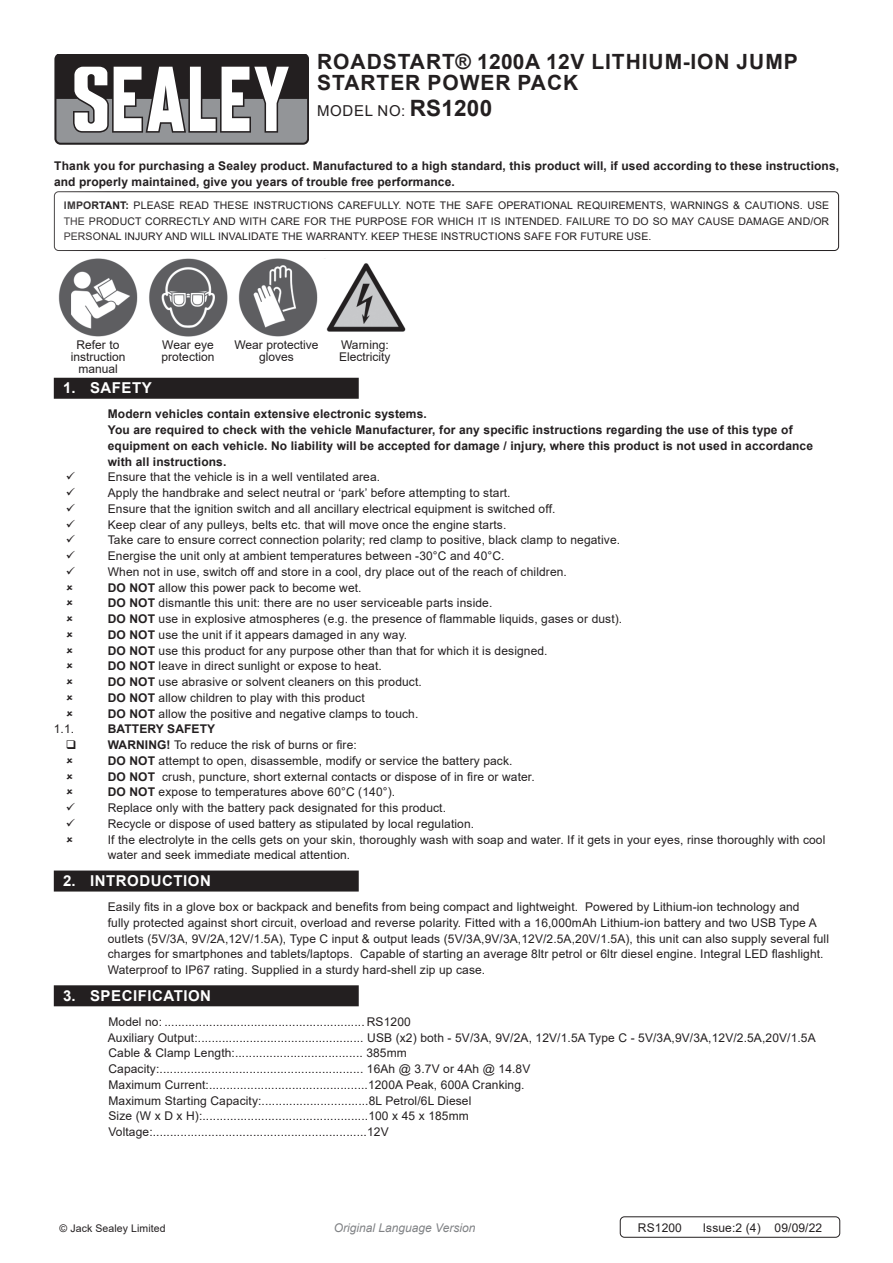
<style>
.page{position:relative;width:893px;height:1263px;background:#fff}
.page>*{position:absolute;margin:0;border:0;box-sizing:border-box;transform-origin:0 0}
.Instructions_Model_N{font:700 21px/21px "Arial";letter-spacing:.045em;color:#231f20}
.t1{font:700 15px "Arial";letter-spacing:.035em;color:#fff}
.Instructions_Model_N-2{font:15px "Arial";letter-spacing:.045em;color:#231f20}
.Body{font:12px/15.8px "Arial";letter-spacing:.01em;color:#231f20}
.Specifications__Tabb{font:12px/15.8px "Arial";letter-spacing:.01em;color:#231f20}
.Body-2{font:700 12px/15.8px "Arial";letter-spacing:.01em;color:#231f20}
.Body__Footer{font:12px "Arial";letter-spacing:.01em;color:#231f20}
.t2{font:italic 12px "Arial";color:#808285}
.Body__Justified__7pt{font:10.5px/15.8px "Arial";letter-spacing:.01em;color:#231f20;text-align:justify}
.s1{font-weight:700;font-size:22.5px}
.s2{font-weight:700}
</style>
<div class="page">
<svg style="left:54px;top:54px;width:255px;height:90px"></svg>
<div style="left:54px;top:191px;width:785px;height:60px;border:1px solid #231f20;border-radius:4px"></div>
<div style="left:54px;top:378px;width:305px;height:21px;background:#231f20"></div>
<div style="left:54px;top:870px;width:305px;height:21px;background:#231f20"></div>
<div style="left:54px;top:985px;width:305px;height:21px;background:#231f20"></div>
<div style="left:620px;top:1216px;width:220px;height:21px;border:1px solid #231f20;border-radius:4px"></div>
<img style="left:58px;top:258px;width:348px;height:79px">
<p class="Instructions_Model_N" style="left:317px;top:52px;width:482px">ROADSTART® 1200A 12V LITHIUM-ION JUMP<br>STARTER POWER PACK</p>
<p class="Instructions_Model_N-2" style="left:317px;top:100px;width:177px">MODEL NO: <span class="s1">RS1200</span></p>
<p class="Body-2" style="left:54px;top:158px;width:787px">Thank you for purchasing a Sealey product. Manufactured to a high standard, this product will, if used according to these instructions, and properly maintained, give you years of trouble free performance.</p>
<p class="Body__Justified__7pt" style="left:64px;top:197px;width:767px"><span class="s2">IMPORTANT:</span> PLEASE READ THESE INSTRUCTIONS CAREFULLY. NOTE THE SAFE OPERATIONAL REQUIREMENTS, WARNINGS &amp; CAUTIONS. USE THE PRODUCT CORRECTLY AND WITH CARE FOR THE PURPOSE FOR WHICH IT IS INTENDED. FAILURE TO DO SO MAY CAUSE DAMAGE AND/OR PERSONAL INJURY AND WILL INVALIDATE THE WARRANTY. KEEP THESE INSTRUCTIONS SAFE FOR FUTURE USE.</p>
<p class="Body" style="left:71px;top:339px;width:56px;line-height:12px;text-align:center">Refer to instruction manual</p>
<p class="Body" style="left:162px;top:337px;width:53px">Wear eye</p>
<p class="Body" style="left:162px;top:349px;width:54px">protection</p>
<p class="Body" style="left:234px;top:337px;width:86px">Wear protective</p>
<p class="Body" style="left:259px;top:349px;width:36px">gloves</p>
<p class="Body" style="left:341px;top:337px;width:49px">Warning:</p>
<p class="Body" style="left:339px;top:349px;width:53px">Electricity</p>
<p class="t1" style="left:63px;top:378px;width:90px">1. SAFETY</p>
<p class="Body-2" style="left:108px;top:406px;width:321px">Modern vehicles contain extensive electronic systems.</p>
<p class="Body-2" style="left:108px;top:422px;width:707px">You are required to check with the vehicle Manufacturer, for any specific instructions regarding the use of this type of equipment on each vehicle. No liability will be accepted for damage / injury, where this product is not used in accordance with all instructions.</p>
<p class="Body" style="left:108px;top:469px;width:274px">Ensure that the vehicle is in a well ventilated area.</p>
<p class="Body" style="left:108px;top:485px;width:404px">Apply the handbrake and select neutral or ‘park’ before attempting to start.</p>
<p class="Body" style="left:108px;top:501px;width:449px">Ensure that the ignition switch and all ancillary electrical equipment is switched off.</p>
<p class="Body" style="left:108px;top:516px;width:400px">Keep clear of any pulleys, belts etc. that will move once the engine starts.</p>
<p class="Body" style="left:108px;top:532px;width:514px">Take care to ensure correct connection polarity; red clamp to positive, black clamp to negative.</p>
<p class="Body" style="left:108px;top:548px;width:398px">Energise the unit only at ambient temperatures between -30°C and 40°C.</p>
<p class="Body" style="left:108px;top:564px;width:461px">When not in use, switch off and store in a cool, dry place out of the reach of children.</p>
<p class="Body" style="left:108px;top:579px;width:255px"><span class="s2">DO NOT</span> allow this power pack to become wet.</p>
<p class="Body" style="left:108px;top:595px;width:386px"><span class="s2">DO NOT</span> dismantle this unit: there are no user serviceable parts inside.</p>
<p class="Body" style="left:108px;top:611px;width:516px"><span class="s2">DO NOT</span> use in explosive atmospheres (e.g. the presence of flammable liquids, gases or dust).</p>
<p class="Body" style="left:108px;top:627px;width:301px"><span class="s2">DO NOT</span> use the unit if it appears damaged in any way.</p>
<p class="Body" style="left:108px;top:642px;width:441px"><span class="s2">DO NOT</span> use this product for any purpose other than that for which it is designed.</p>
<p class="Body" style="left:108px;top:658px;width:275px"><span class="s2">DO NOT</span> leave in direct sunlight or expose to heat.</p>
<p class="Body" style="left:108px;top:674px;width:316px"><span class="s2">DO NOT</span> use abrasive or solvent cleaners on this product.</p>
<p class="Body" style="left:108px;top:690px;width:258px"><span class="s2">DO NOT</span> allow children to play with this product</p>
<p class="Body" style="left:108px;top:705px;width:312px"><span class="s2">DO NOT</span> allow the positive and negative clamps to touch.</p>
<p class="Body" style="left:54px;top:721px;width:22px">1.1.</p>
<p class="Body-2" style="left:108px;top:721px;width:109px">BATTERY SAFETY</p>
<p class="Body" style="left:108px;top:737px;width:251px"><span class="s2">WARNING!</span> To reduce the risk of burns or fire:</p>
<p class="Body" style="left:108px;top:753px;width:406px"><span class="s2">DO NOT</span> attempt to open, disassemble, modify or service the battery pack.</p>
<p class="Body" style="left:108px;top:768px;width:428px"><span class="s2">DO NOT</span> crush, puncture, short external contacts or dispose of in fire or water.</p>
<p class="Body" style="left:108px;top:784px;width:289px"><span class="s2">DO NOT</span> expose to temperatures above 60°C (140°).</p>
<p class="Body" style="left:108px;top:800px;width:340px">Replace only with the battery pack designated for this product.</p>
<p class="Body" style="left:108px;top:816px;width:368px">Recycle or dispose of used battery as stipulated by local regulation.</p>
<p class="Body" style="left:108px;top:831px;width:719px">If the electrolyte in the cells gets on your skin, thoroughly wash with soap and water. If it gets in your eyes, rinse thoroughly with cool water and seek immediate medical attention.</p>
<p class="t1" style="left:63px;top:870px;width:149px">2. INTRODUCTION</p>
<p class="Body" style="left:108px;top:899px;width:693px">Easily fits in a glove box or backpack and benefits from being compact and lightweight. Powered by Lithium-ion technology and</p>
<p class="Body" style="left:108px;top:915px;width:723px">fully protected against short circuit, overload and reverse polarity. Fitted with a 16,000mAh Lithium-ion battery and two USB Type A outlets (5V/3A, 9V/2A,12V/1.5A), Type C input &amp; output leads (5V/3A,9V/3A,12V/2.5A,20V/1.5A), this unit can also supply several full</p>
<p class="Body" style="left:108px;top:946px;width:717px">charges for smartphones and tablets/laptops. Capable of starting an average 8ltr petrol or 6ltr diesel engine. Integral LED flashlight.</p>
<p class="Body" style="left:108px;top:962px;width:379px">Waterproof to IP67 rating. Supplied in a sturdy hard-shell zip up case.</p>
<p class="t1" style="left:63px;top:985px;width:150px">3. SPECIFICATION</p>
<p class="Specifications__Tabb" style="left:108px;top:1014px;width:304px">Model no: .......................................................... RS1200</p>
<p class="Specifications__Tabb" style="left:108px;top:1029px;width:709px">Auxiliary Output:................................................ USB (x2) both - 5V/3A, 9V/2A, 12V/1.5A Type C - 5V/3A,9V/3A,12V/2.5A,20V/1.5A</p>
<p class="Specifications__Tabb" style="left:108px;top:1045px;width:423px">Cable &amp; Clamp Length:..................................... 385mm<br>Capacity:........................................................... 16Ah @ 3.7V or 4Ah @ 14.8V</p>
<p class="Specifications__Tabb" style="left:108px;top:1077px;width:417px">Maximum Current:..............................................1200A Peak, 600A Cranking.</p>
<p class="Specifications__Tabb" style="left:108px;top:1092px;width:364px">Maximum Starting Capacity:...............................8L Petrol/6L Diesel</p>
<p class="Specifications__Tabb" style="left:108px;top:1108px;width:362px">Size (W x D x H):................................................100 x 45 x 185mm</p>
<p class="Specifications__Tabb" style="left:108px;top:1124px;width:282px">Voltage:..............................................................12V</p>
<p class="Body__Justified__7pt" style="left:60px;top:1220px;width:108px">© Jack Sealey Limited</p>
<p class="t2" style="left:334px;top:1219px;width:143px">Original Language Version</p>
<p class="Body__Footer" style="left:638px;top:1219px;width:46px">RS1200</p>
<p class="Body__Footer" style="left:703px;top:1219px;width:121px">Issue:2 (4) 09/09/22</p>
</div>
